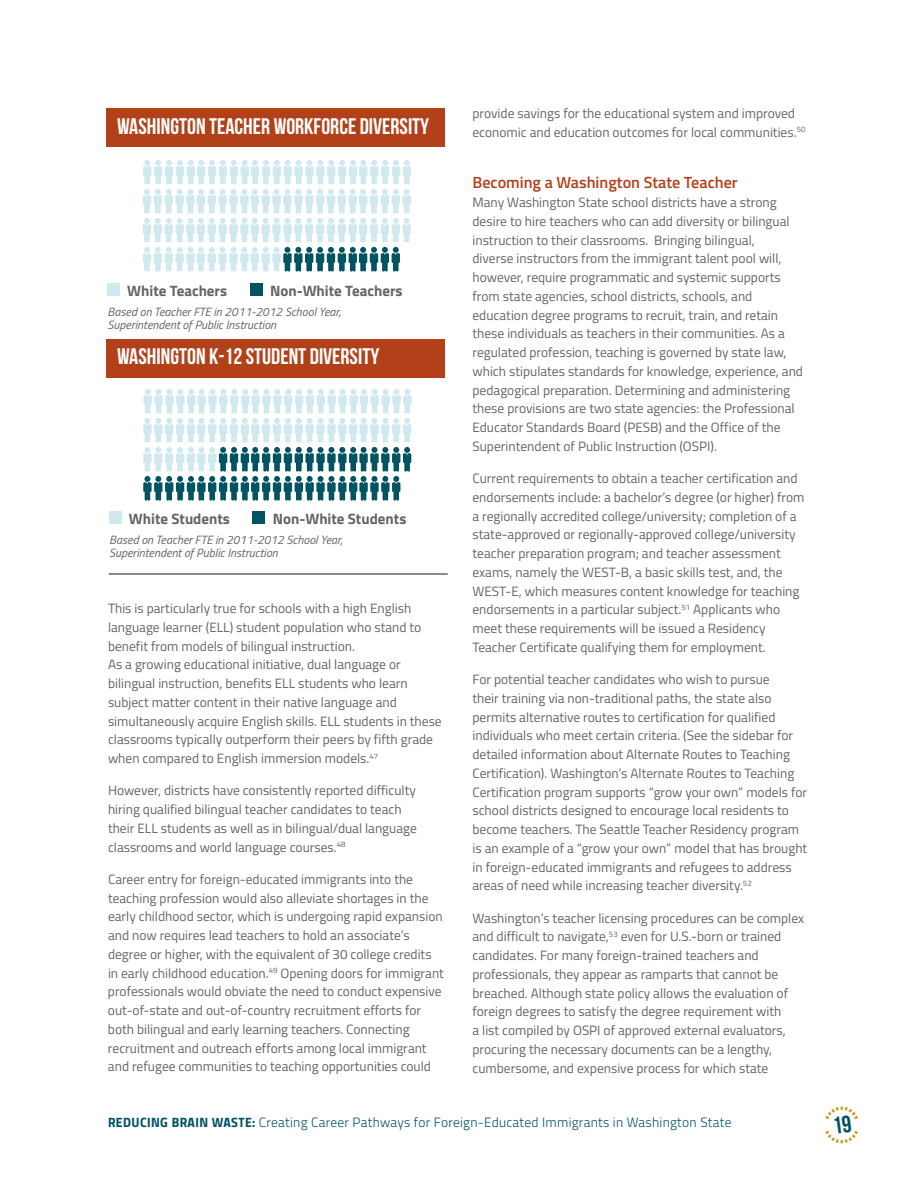
<style>
.page{position:relative;width:918px;height:1188px;background:#fff}
.page>*{position:absolute;margin:0;border:0;box-sizing:border-box;transform-origin:0 0}
.t1{font:22.5px "Bebas Neue";color:#fff}
.t2{font:600 16.2px "Titillium";color:#b2411a}
.t3{font:700 15px "Titillium";color:#636466}
.t4{font:13.5px/18.8px "Titillium";color:#636466}
.t5{font:300 13.5px "Titillium";letter-spacing:.02em;color:#005361}
.t6{font:italic 12px/13.5px "Titillium";color:#636466}
.s1{font-family:"Titillium Bold Upright";font-weight:400}
</style>
<div class="page">
<div style="left:106px;top:108px;width:340px;height:39px;background:#b2411a"></div>
<div style="left:107px;top:283px;width:13px;height:13px;background:#d0e9ee"></div>
<div style="left:250px;top:283px;width:13px;height:13px;background:#005361"></div>
<div style="left:106px;top:339px;width:340px;height:38px;background:#b2411a"></div>
<hr style="left:109px;top:573px;width:339px;height:2px;background:#636466">
<svg style="left:143px;top:160px;width:268px;height:112px"></svg>
<svg style="left:143px;top:389px;width:269px;height:112px"></svg>
<div style="left:109px;top:511px;width:13px;height:13px;background:#d0e9ee"></div>
<div style="left:252px;top:511px;width:13px;height:13px;background:#005361"></div>
<svg style="left:825px;top:1107px;width:33px;height:36px"></svg>
<h1 class="t1" style="left:117px;top:114px;width:314px">WASHINGTON TEACHER WORKFORCE DIVERSITY</h1>
<p class="t3" style="left:127px;top:279px;width:101px">White Teachers</p>
<p class="t3" style="left:270px;top:279px;width:134px">Non-White Teachers</p>
<p class="t6" style="left:108px;top:304px;width:235px">Based on Teacher FTE in 2011-2012 School Year,<br>Superintendent of Public Instruction</p>
<h1 class="t1" style="left:117px;top:344px;width:264px">WASHINGTON K-12 STUDENT DIVERSITY</h1>
<p class="t3" style="left:129px;top:507px;width:103px">White Students</p>
<p class="t3" style="left:273px;top:507px;width:135px">Non-White Students</p>
<p class="t6" style="left:109px;top:532px;width:235px">Based on Teacher FTE in 2011-2012 School Year,<br>Superintendent of Public Instruction</p>
<p class="t4" style="left:108px;top:598px;width:335px">This is particularly true for schools with a high English language learner (ELL) student population who stand to benefit from models of bilingual instruction.<br>As a growing educational initiative, dual language or bilingual instruction, benefits ELL students who learn subject matter content in their native language and simultaneously acquire English skills. ELL students in these classrooms typically outperform their peers by fifth grade when compared to English immersion models.<sup>47</sup></p>
<p class="t4" style="left:108px;top:781px;width:310px">However, districts have consistently reported difficulty hiring qualified bilingual teacher candidates to teach their ELL students as well as in bilingual/dual language classrooms and world language courses.<sup>48</sup></p>
<p class="t4" style="left:108px;top:869px;width:337px">Career entry for foreign-educated immigrants into the teaching profession would also alleviate shortages in the early childhood sector, which is undergoing rapid expansion and now requires lead teachers to hold an associate’s degree or higher, with the equivalent of 30 college credits in early childhood education.<sup>49</sup> Opening doors for immigrant professionals would obviate the need to conduct expensive out-of-state and out-of-country recruitment efforts for both bilingual and early learning teachers. Connecting recruitment and outreach efforts among local immigrant and refugee communities to teaching opportunities could</p>
<p class="t4" style="left:472px;top:103px;width:334px">provide savings for the educational system and improved economic and education outcomes for local communities.<sup>50</sup></p>
<p class="t2" style="left:472px;top:170px;width:267px">Becoming a Washington State Teacher</p>
<p class="t4" style="left:472px;top:192px;width:332px">Many Washington State school districts have a strong desire to hire teachers who can add diversity or bilingual instruction to their classrooms. Bringing bilingual,<br>diverse instructors from the immigrant talent pool will, however, require programmatic and systemic supports from state agencies, school districts, schools, and education degree programs to recruit, train, and retain these individuals as teachers in their communities. As a regulated profession, teaching is governed by state law, which stipulates standards for knowledge, experience, and pedagogical preparation. Determining and administering these provisions are two state agencies: the Professional Educator Standards Board (PESB) and the Office of the Superintendent of Public Instruction (OSPI).</p>
<p class="t4" style="left:472px;top:468px;width:333px">Current requirements to obtain a teacher certification and endorsements include: a bachelor’s degree (or higher) from a regionally accredited college/university; completion of a state-approved or regionally-approved college/university teacher preparation program; and teacher assessment exams, namely the WEST-B, a basic skills test, and, the WEST-E, which measures content knowledge for teaching endorsements in a particular subject.<sup>51</sup> Applicants who meet these requirements will be issued a Residency Teacher Certificate qualifying them for employment.</p>
<p class="t4" style="left:472px;top:669px;width:336px">For potential teacher candidates who wish to pursue<br>their training via non-traditional paths, the state also permits alternative routes to certification for qualified individuals who meet certain criteria. (See the sidebar for detailed information about Alternate Routes to Teaching Certification). Washington’s Alternate Routes to Teaching Certification program supports “grow your own” models for school districts designed to encourage local residents to become teachers. The Seattle Teacher Residency program is an example of a “grow your own” model that has brought in foreign-educated immigrants and refugees to address areas of need while increasing teacher diversity.<sup>52</sup></p>
<p class="t4" style="left:472px;top:908px;width:333px">Washington’s teacher licensing procedures can be complex and difficult to navigate,<sup>53</sup> even for U.S.-born or trained candidates. For many foreign-trained teachers and professionals, they appear as ramparts that cannot be breached. Although state policy allows the evaluation of foreign degrees to satisfy the degree requirement with<br>a list compiled by OSPI of approved external evaluators, procuring the necessary documents can be a lengthy, cumbersome, and expensive process for which state</p>
<p class="t5" style="left:108px;top:1113px;width:625px"><span class="s1">REDUCING BRAIN WASTE:</span> Creating Career Pathways for Foreign-Educated Immigrants in Washington State</p>
</div>
